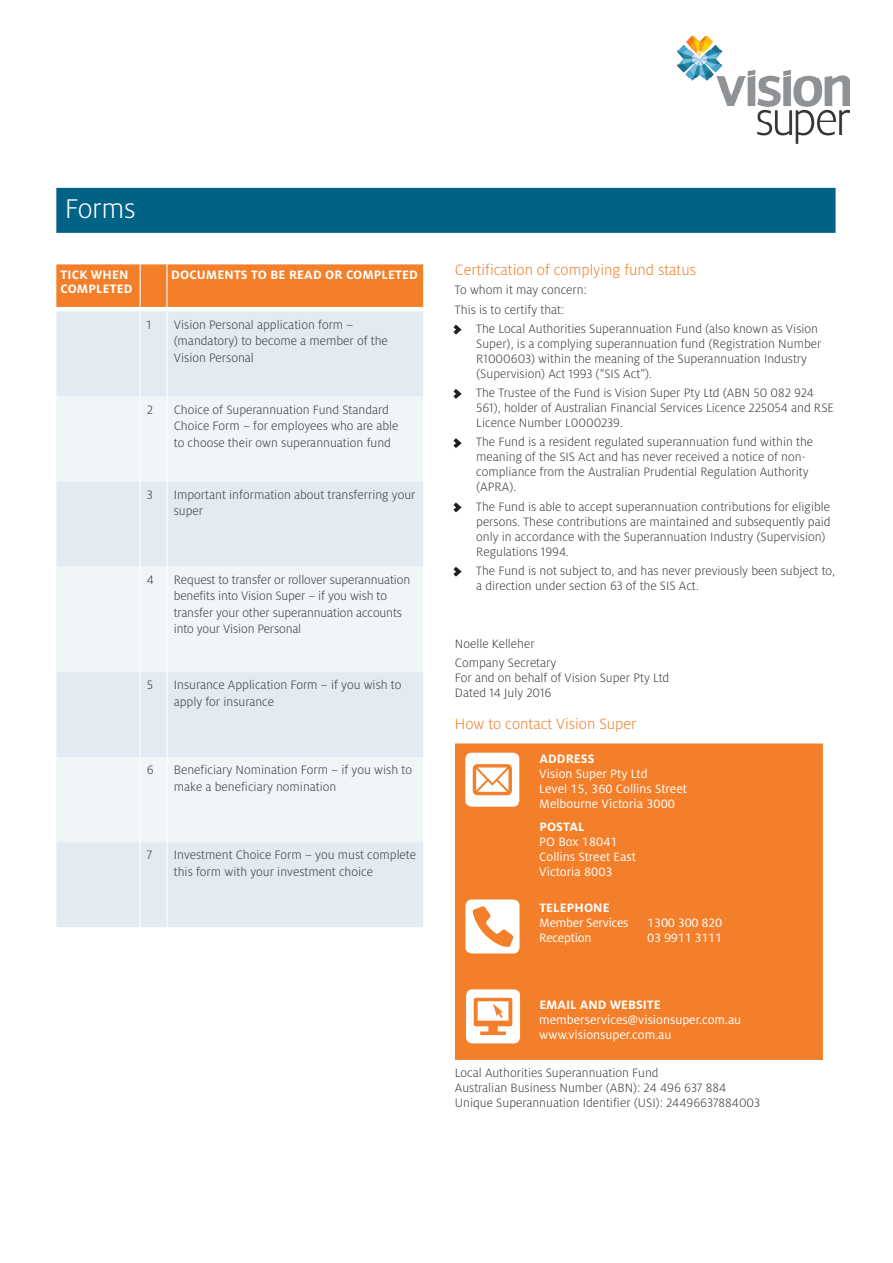
<style>
.page{position:relative;width:893px;height:1263px;background:#fff}
.page>*{position:absolute;margin:0;border:0;box-sizing:border-box;transform-origin:0 0}
.A_heading_blue_ruled{font:300 30px "Milo OT";letter-spacing:-.01em;color:#fff}
.B_heading{font:300 16.5px "Milo OT";color:#f47f2a}
.Body_table{font:300 13.5px/15px "Milo OT";color:#3e3e3f}
.Body{font:300 13.5px/15px "Milo OT";color:#3e3e3f}
.Body_table-2{font:13.5px/15px "Milo OT";color:#fff}
.A_heading_table{font:700 13.5px/13.5px "Milo OT";letter-spacing:.01em;color:#fff}
.Body_table-3{font:13.5px "Milo OT";letter-spacing:-.02em;color:#fff}
.Body_table-4{font:700 13.5px "Milo OT";letter-spacing:.01em;color:#fff}
.s1{color:#231f20}
.s2{font-weight:700}
</style>
<div class="page">
<div style="left:56px;top:188px;width:780px;height:45px;background:#006285"></div>
<div style="left:56px;top:311px;width:367px;height:616px;background:#e2ebf2"></div>
<svg style="left:56px;top:396px;width:367px;height:446px;fill:#f0f5f8"></svg>
<hr style="left:140px;top:311px;width:1px;height:85px;background:#fff">
<hr style="left:166px;top:311px;width:2px;height:85px;background:#fff">
<hr style="left:140px;top:396px;width:1px;height:85px;background:#fff">
<hr style="left:166px;top:396px;width:2px;height:85px;background:#fff">
<hr style="left:140px;top:481px;width:1px;height:86px;background:#fff">
<hr style="left:166px;top:481px;width:2px;height:86px;background:#fff">
<hr style="left:140px;top:567px;width:1px;height:105px;background:#fff">
<hr style="left:166px;top:567px;width:2px;height:105px;background:#fff">
<hr style="left:140px;top:672px;width:1px;height:85px;background:#fff">
<hr style="left:166px;top:672px;width:2px;height:85px;background:#fff">
<hr style="left:140px;top:757px;width:1px;height:85px;background:#fff">
<hr style="left:166px;top:757px;width:2px;height:85px;background:#fff">
<hr style="left:140px;top:842px;width:1px;height:85px;background:#fff">
<hr style="left:166px;top:842px;width:2px;height:85px;background:#fff">
<div style="left:56px;top:264px;width:368px;height:43px;background:#f47f2a"></div>
<div style="left:455px;top:743px;width:368px;height:317px;background:#f47f2a"></div>
<div style="left:465px;top:753px;width:54px;height:54px;background:#fff;border-radius:6px"></div>
<svg style="left:473px;top:764px;width:39px;height:31px"></svg>
<div style="left:465px;top:899px;width:54px;height:54px;background:#fff;border-radius:6px"></div>
<svg style="left:472px;top:906px;width:41px;height:41px"></svg>
<div style="left:466px;top:989px;width:54px;height:54px;background:#fff;border-radius:6px"></div>
<svg style="left:474px;top:998px;width:38px;height:37px"></svg>
<img style="left:678px;top:36px;width:172px;height:107px">
<p class="A_heading_blue_ruled" style="left:65px;top:192px;width:72px">Forms</p>
<p class="A_heading_table" style="left:61px;top:268px;width:73px">TICK WHEN<br>COMPLETED</p>
<p class="A_heading_table" style="left:171px;top:268px;width:248px">DOCUMENTS TO BE READ OR COMPLETED</p>
<p class="Body" style="left:147px;top:317px;width:6px">1</p>
<p class="Body_table" style="left:174px;top:316px;width:216px;line-height:16.5px">Vision Personal application form – (mandatory) to become a member of the<br>Vision Personal</p>
<p class="Body" style="left:147px;top:402px;width:8px">2</p>
<p class="Body_table" style="left:174px;top:401px;width:226px;line-height:16.5px">Choice of Superannuation Fund Standard<br>Choice Form – for employees who are able to choose their own superannuation fund</p>
<p class="Body" style="left:147px;top:487px;width:7px">3</p>
<p class="Body_table" style="left:174px;top:486px;width:243px;line-height:16.5px">Important information about transferring your super</p>
<p class="Body" style="left:147px;top:572px;width:9px">4</p>
<p class="Body_table" style="left:174px;top:571px;width:238px;line-height:16.5px">Request to transfer or rollover superannuation benefits into Vision Super – if you wish to transfer your other superannuation accounts into your Vision Personal</p>
<p class="Body" style="left:147px;top:678px;width:8px">5</p>
<p class="Body_table" style="left:174px;top:677px;width:229px;line-height:16.5px">Insurance Application Form – if you wish to apply for insurance</p>
<p class="Body" style="left:147px;top:763px;width:8px">6</p>
<p class="Body_table" style="left:174px;top:762px;width:240px;line-height:16.5px">Beneficiary Nomination Form – if you wish to make a beneficiary nomination</p>
<p class="Body" style="left:147px;top:848px;width:7px">7</p>
<p class="Body_table" style="left:174px;top:847px;width:244px;line-height:16.5px">Investment Choice Form – you must complete this form with your investment choice</p>
<p class="B_heading" style="left:455px;top:261px;width:243px">Certification of complying fund status</p>
<p class="Body" style="left:455px;top:283px;width:133px">To whom it may concern:</p>
<p class="Body" style="left:455px;top:302px;width:111px">This is to certify that:</p>
<p class="Body_table" style="left:476px;top:321px;width:347px;text-indent:-21px"><span class="s1">&gt;</span> The Local Authorities Superannuation Fund (also known as Vision Super), is a complying superannuation fund (Registration Number R1000603) within the meaning of the Superannuation Industry (Supervision) Act 1993 (“SIS Act”).</p>
<p class="Body_table" style="left:476px;top:386px;width:359px;text-indent:-21px"><span class="s1">&gt;</span> The Trustee of the Fund is Vision Super Pty Ltd (ABN 50 082 924<br>561), holder of Australian Financial Services Licence 225054 and RSE<br>Licence Number L0000239.</p>
<p class="Body_table" style="left:476px;top:435px;width:338px;text-indent:-21px"><span class="s1">&gt;</span> The Fund is a resident regulated superannuation fund within the meaning of the SIS Act and has never received a notice of non&shy;compliance from the Australian Prudential Regulation Authority (APRA).</p>
<p class="Body_table" style="left:476px;top:499px;width:356px;text-indent:-21px"><span class="s1">&gt;</span> The Fund is able to accept superannuation contributions for eligible persons. These contributions are maintained and subsequently paid only in accordance with the Superannuation Industry (Supervision)<br>Regulations 1994.</p>
<p class="Body_table" style="left:476px;top:563px;width:360px;text-indent:-21px"><span class="s1">&gt;</span> The Fund is not subject to, and has never previously been subject to, a direction under section 63 of the SIS Act.</p>
<p class="Body" style="left:455px;top:636px;width:81px">Noelle Kelleher</p>
<p class="Body" style="left:455px;top:655px;width:216px">Company Secretary<br>For and on behalf of Vision Super Pty Ltd<br>Dated 14 July 2016</p>
<p class="B_heading" style="left:455px;top:715px;width:183px">How to contact Vision Super</p>
<p class="Body_table-4" style="left:539px;top:751px;width:57px">ADDRESS</p>
<p class="Body_table-2" style="left:539px;top:766px;width:149px">Vision Super Pty Ltd<br>Level 15, 360 Collins Street<br>Melbourne Victoria 3000</p>
<p class="Body_table-4" style="left:539px;top:819px;width:47px">POSTAL</p>
<p class="Body_table-2" style="left:539px;top:835px;width:98px">PO Box 18041<br>Collins Street East<br>Victoria 8003</p>
<p class="Body_table-4" style="left:539px;top:900px;width:72px">TELEPHONE</p>
<p class="Body_table-3" style="left:539px;top:916px;width:91px">Member Services</p>
<p class="Body_table-2" style="left:647px;top:916px;width:77px">1300 300 820</p>
<p class="Body_table-3" style="left:539px;top:931px;width:54px">Reception</p>
<p class="Body_table-2" style="left:647px;top:931px;width:77px">03 9911 3111</p>
<p class="Body_table-2" style="left:539px;top:997px;width:204px"><span class="s2">EMAIL AND WEBSITE </span>memberservices@visionsuper.com.au www.visionsuper.com.au</p>
<p class="Body" style="left:455px;top:1066px;width:306px">Local Authorities Superannuation Fund<br>Australian Business Number (ABN): 24 496 637 884<br>Unique Superannuation Identifier (USI): 24496637884003</p>
</div>
